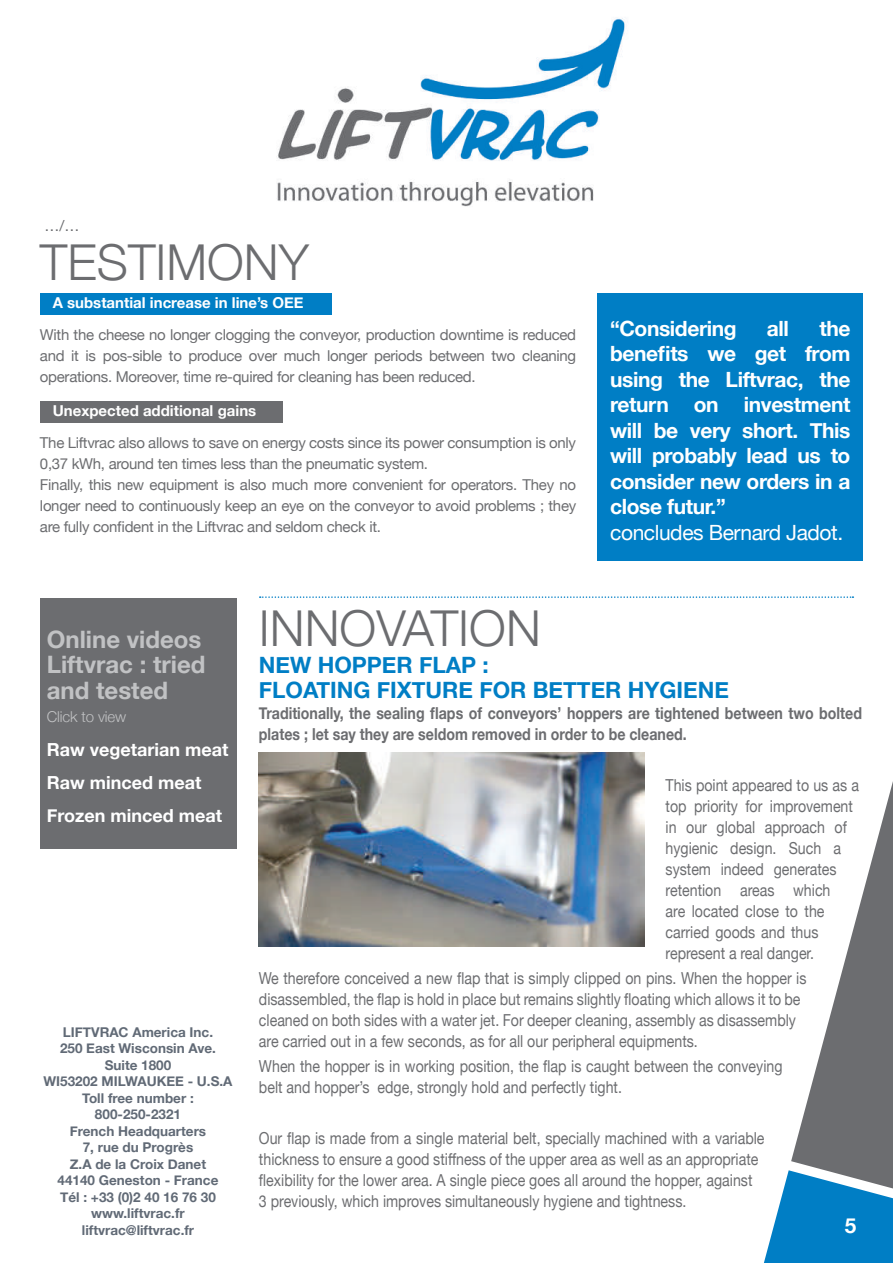
<style>
.page{position:relative;width:893px;height:1263px;background:#fff}
.page>*{position:absolute;margin:0;border:0;box-sizing:border-box;transform-origin:0 0}
.t1{font:300 49.5px "Helvetica Neue";color:#6c6d70}
.t2{font:700 24px/25.5px "Helvetica Neue";color:#c1c2c4}
.t3{font:700 22.5px/25.5px "Helvetica Neue";color:#007ec5}
.t4{font:700 21px/25.5px "Helvetica Neue";letter-spacing:-.02em;color:#fff;text-align:justify}
.t5{font:21px "Helvetica Neue";letter-spacing:-.02em;color:#fff}
.t6{font:700 20.7px "Helvetica Neue";color:#fff}
.t7{font:700 18px/33px "Helvetica Neue";color:#fff}
.t8{font:16.5px/21px "Helvetica Neue";color:#6c6d70;scale:.86 1}
.t9{font:700 16.5px/21px "Helvetica Neue";color:#6c6d70;scale:.86 1}
.t10{font:15px/21px "Helvetica Neue";letter-spacing:-.02em;color:#6c6d70;text-align:justify}
.t11{font:700 15px "Helvetica Neue";color:#fff}
.t12{font:300 15px "Helvetica Neue";color:#c1c2c4}
.t13{font:700 13.5px "Helvetica Neue";color:#616a76}
</style>
<div class="page">
<div style="left:40px;top:598px;width:196px;height:250px;background:#6c6d70"></div>
<svg style="left:764px;top:781px;width:129px;height:482px"></svg>
<img style="left:259px;top:753px;width:385px;height:193px">
<div style="left:40px;top:293px;width:292px;height:22px;background:#007ec5"></div>
<div style="left:40px;top:401px;width:243px;height:21px;background:#6c6d70"></div>
<div style="left:597px;top:293px;width:266px;height:268px;background:#007ec5"></div>
<svg style="left:260px;top:596px;width:593px;height:2px"></svg>
<img style="left:277px;top:18px;width:348px;height:189px">
<p class="t10" style="left:44px;top:216px;width:36px">…/…</p>
<h1 class="t1" style="left:40px;top:222px;width:270px">TESTIMONY</h1>
<p class="t11" style="left:53px;top:291px;width:231px">A substantial increase in line’s OEE</p>
<p class="t10" style="left:40px;top:325px;width:538px">With the cheese no longer clogging the conveyor, production downtime is reduced and it is pos-sible to produce over much longer periods between two cleaning operations. Moreover, time re-quired for cleaning has been reduced.</p>
<p class="t11" style="left:53px;top:399px;width:205px">Unexpected additional gains</p>
<p class="t10" style="left:40px;top:433px;width:538px;text-align:left">The Liftvrac also allows to save on energy costs since its power consumption is only 0,37 kWh, around ten times less than the pneumatic system.<br>Finally, this new equipment is also much more convenient for operators. They no longer need to continuously keep an eye on the conveyor to avoid problems ; they are fully confident in the Liftvrac and seldom check it.</p>
<p class="t4" style="left:610px;top:316px;width:128px">“Considering</p>
<p class="t4" style="left:767px;top:316px;width:24px">all</p>
<p class="t4" style="left:610px;top:316px;width:242px;text-indent:209px">the benefits we get from using the Liftvrac, the return on investment will be very short. This will probably lead us to consider new orders in a close futur.”</p>
<p class="t5" style="left:610px;top:517px;width:235px">concludes Bernard Jadot.</p>
<h2 class="t2" style="left:47px;top:627px;width:160px">Online videos<br>Liftvrac : tried and tested</h2>
<p class="t12" style="left:47px;top:705px;width:81px">CLICK TO VIEW</p>
<p class="t7" style="left:47px;top:734px;width:183px">Raw vegetarian meat<br>Raw minced meat<br>Frozen minced meat</p>
<p class="t13" style="left:63px;top:1021px;width:31px">LI FTVRAC</p>
<p class="t13" style="left:132px;top:1021px;width:82px">America Inc.</p>
<p class="t13" style="left:60px;top:1038px;width:158px">250 East Wisconsin Ave.</p>
<p class="t13" style="left:105px;top:1054px;width:68px">Suite 1800</p>
<p class="t13" style="left:44px;top:1071px;width:69px">WI 53202 MILWAUKEE</p>
<p class="t13" style="left:188px;top:1071px;width:46px">- U.S.A</p>
<p class="t13" style="left:82px;top:1087px;width:113px">Toll free number :</p>
<p class="t13" style="left:95px;top:1104px;width:88px">800-250-2321</p>
<p class="t13" style="left:70px;top:1120px;width:138px">French Headquarters</p>
<p class="t13" style="left:83px;top:1137px;width:112px">7, rue du Progrès</p>
<p class="t13" style="left:70px;top:1153px;width:138px">Z.A de la Croix Danet</p>
<p class="t13" style="left:58px;top:1170px;width:162px">44140 Geneston - France</p>
<p class="t13" style="left:60px;top:1186px;width:157px">Tél : +33 (0)2 40 16 76 30</p>
<p class="t13" style="left:91px;top:1203px;width:95px">www.liftvrac.fr</p>
<p class="t13" style="left:82px;top:1219px;width:114px">liftvrac@liftvrac.fr</p>
<h1 class="t1" style="left:259px;top:588px;width:283px">INNOVATION</h1>
<h3 class="t3" style="left:259px;top:652px;width:471px">New hopper flap :<br>floating fixture for better hygiene</h3>
<p class="t9" style="left:259px;top:703px;width:703px">Traditionally, the sealing flaps of conveyors’ hoppers are tightened between two bolted plates ; let say they are seldom removed in order to be cleaned.</p>
<p class="t8" style="left:666px;top:775px;width:226px">This point appeared to us as a top priority for improvement in our global approach of hygienic design. Such a system indeed generates retention areas which<br>are located close to the carried goods and thus represent a real danger.</p>
<p class="t8" style="left:259px;top:968px;width:638px">We therefore conceived a new flap that is simply clipped on pins. When the hopper is disassembled, the flap is hold in place but remains slightly floating which allows it to be cleaned on both sides with a water jet. For deeper cleaning, assembly as disassembly are carried out in a few seconds, as for all our peripheral equipments.</p>
<p class="t8" style="left:259px;top:1057px;width:610px">When the hopper is in working position, the flap is caught between the conveying belt and hopper’s edge, strongly hold and perfectly tight.</p>
<p class="t8" style="left:259px;top:1128px;width:589px">Our flap is made from a single material belt, specially machined with a variable thickness to ensure a good stiffness of the upper area as well as an appropriate flexibility for the lower area. A single piece goes all around the hopper, against 3 previously, which improves simultaneously hygiene and tightness.</p>
<p class="t6" style="left:845px;top:1209px;width:13px">5</p>
</div>
